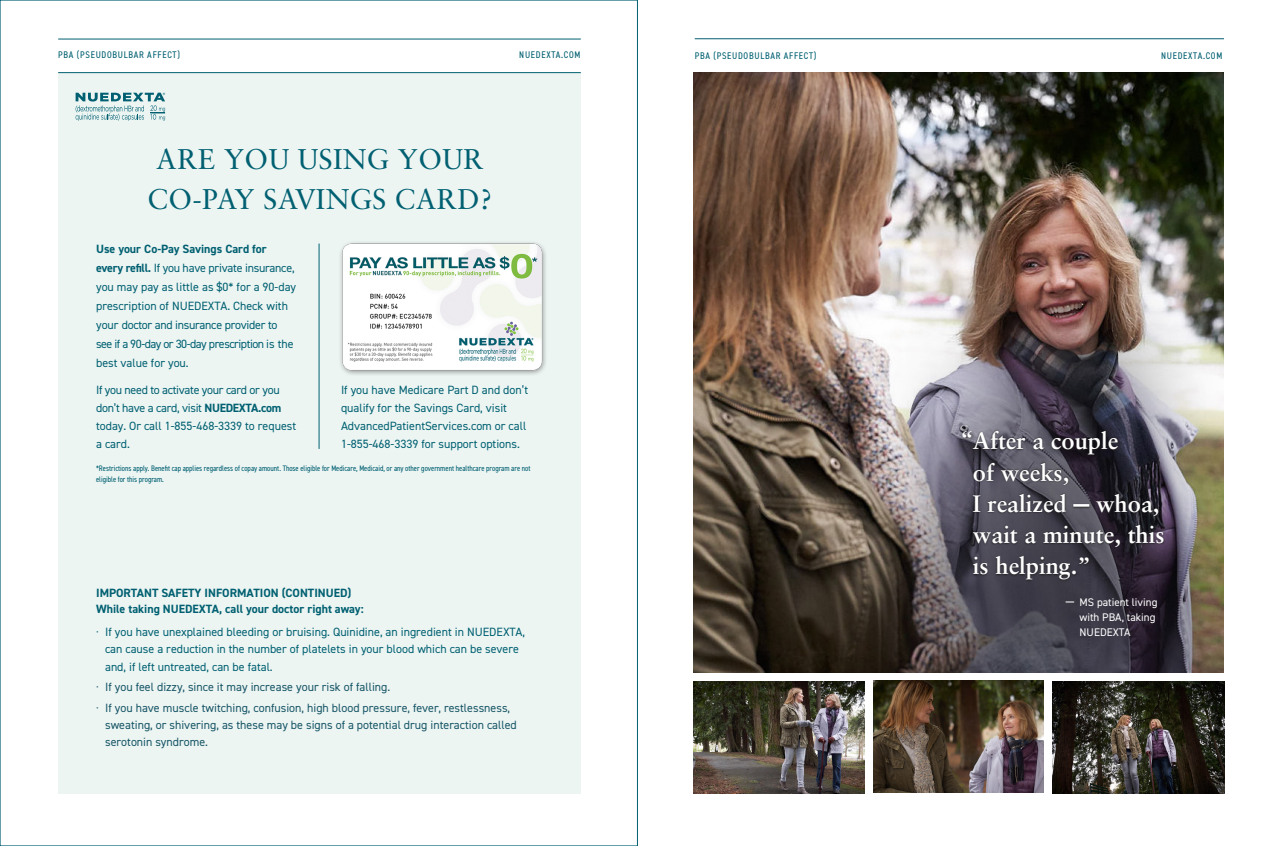
<style>
.page{position:relative;width:1278px;height:846px;background:#fff}
.page>*{position:absolute;margin:0;border:0;box-sizing:border-box;transform-origin:0 0}
.t1{font:28.5px/40px "Sabon";letter-spacing:.01em;color:#006071;text-align:center}
.t2{font:700 23.8px/31.3px "Sabon";color:#fff}
.t3{font:12px/18px "DIN2014";color:#006071}
.t4{font:12px/17px "DIN2014";color:#175666}
.t5{font:12px/19px "DIN2014";letter-spacing:-.02em;color:#006071}
.t6{font:700 12px "DIN2014";color:#006071}
.t7{font:12px/18px "DIN2014";letter-spacing:-.025em;color:#006071}
.t8{font:11.1px/15px "DIN2014";color:#fff;text-align:right}
.t9{font:condensed 9.7px "DIN2014";letter-spacing:.075em;color:#006071}
.t10{font:condensed 8px/11px "DIN2014";color:#006071}
.s1{font-weight:700}
.s2{font-size:32px}
</style>
<div class="page">
<div style="left:58px;top:72px;width:523px;height:722px;background:#edf5f3"></div>
<hr style="left:58px;top:39px;width:523px;height:1px;background:#006071">
<hr style="left:58px;top:72px;width:523px;height:1px;background:#006071">
<svg style="left:76px;top:93px;width:89px;height:28px"></svg>
<img style="left:340px;top:242px;width:206px;height:133px">
<hr style="left:319px;top:244px;width:1px;height:205px;background:#006071">
<hr style="left:695px;top:39px;width:529px;height:1px;background:#006071">
<img style="left:694px;top:72px;width:530px;height:600px">
<svg style="left:972px;top:429px;width:194px;height:153px;background:#3c3944"></svg>
<svg style="left:959px;top:428px;width:17px;height:15px"></svg>
<img style="left:873px;top:681px;width:171px;height:112px">
<img style="left:694px;top:682px;width:170px;height:111px">
<img style="left:1053px;top:682px;width:171px;height:111px">
<p class="t9" style="left:58px;top:48px;width:123px">PBA (PSEUDOBULBAR AFFECT)</p>
<p class="t9" style="left:519px;top:48px;width:63px">NUEDEXTA.COM</p>
<p class="t1" style="left:147px;top:139px;width:347px">ARE YOU USING YOUR<br>CO-PAY SAVINGS CARD?</p>
<p class="t6" style="left:96px;top:241px;width:172px">Use your Co-Pay Savings Card for</p>
<p class="t5" style="left:96px;top:258px;width:202px"><span class="s1">every refill.</span> If you have private insurance, you may pay as little as $0* for a 90-day prescription of NUEDEXTA. Check with your doctor and insurance provider to see if a 90-day or 30-day prescription is the best value for you.</p>
<p class="t7" style="left:96px;top:381px;width:202px">If you need to activate your card or you don’t have a card, visit <span class="s1">NUEDEXTA.com </span>today. Or call 1-855-468-3339 to request a card.</p>
<p class="t3" style="left:341px;top:381px;width:189px">If you have Medicare Part D and don’t qualify for the Savings Card, visit AdvancedPatientServices.com or call 1-855-468-3339 for support options.</p>
<p class="t10" style="left:96px;top:463px;width:436px">*Restrictions apply. Benefit cap applies regardless of copay amount. Those eligible for Medicare, Medicaid, or any other government healthcare program are not eligible for this program.</p>
<p class="t6" style="left:96px;top:585px;width:257px">IMPORTANT SAFETY INFORMATION (CONTINUED)</p>
<p class="t6" style="left:96px;top:601px;width:269px">While taking NUEDEXTA, call your doctor right away:</p>
<p class="t3" style="left:105px;top:623px;width:421px;line-height:17.5px;text-indent:-9px">· If you have unexplained bleeding or bruising. Quinidine, an ingredient in NUEDEXTA, can cause a reduction in the number of platelets in your blood which can be severe and, if left untreated, can be fatal.</p>
<p class="t4" style="left:96px;top:678px;width:296px">· If you feel dizzy, since it may increase your risk of falling.</p>
<p class="t4" style="left:105px;top:699px;width:413px;text-indent:-9px">· If you have muscle twitching, confusion, high blood pressure, fever, restlessness, sweating, or shivering, as these may be signs of a potential drug interaction called serotonin syndrome.</p>
<p class="t9" style="left:695px;top:49px;width:123px">PBA (PSEUDOBULBAR AFFECT)</p>
<p class="t9" style="left:1161px;top:49px;width:63px">NUEDEXTA.COM</p>
<p class="t2" style="left:974px;top:446px;width:15px;rotate:-180deg">”</p>
<p class="t2" style="left:973px;top:425px;width:193px">After a couple<br>of weeks,<br>I realized <span class="s2">–</span> whoa, wait a minute, this is helping.”</p>
<p class="t8" style="left:1066px;top:594px;width:93px"><sup>_</sup> MS patient living with PBA, taking</p>
<p class="t8" style="left:1080px;top:624px;width:53px">NUEDEXTA</p>
</div>
